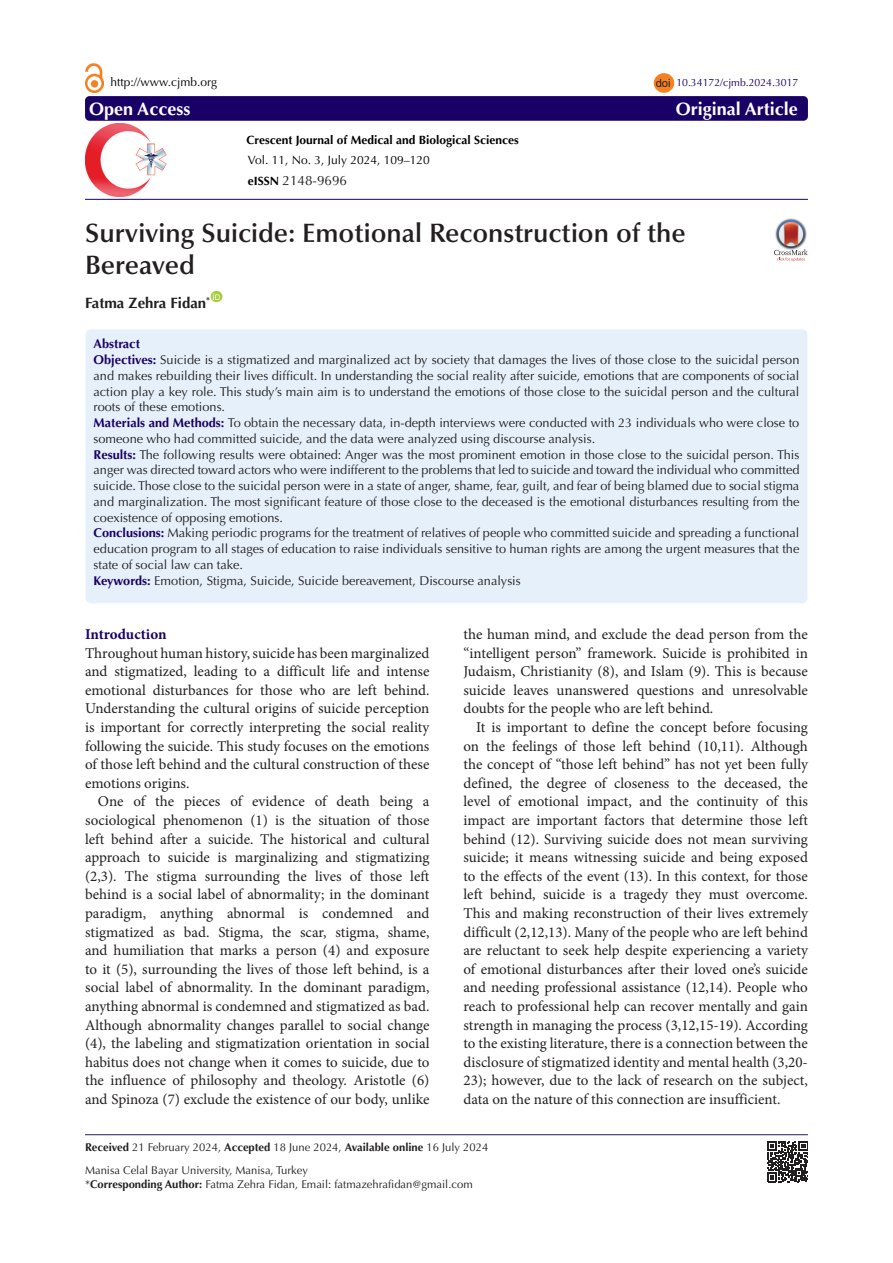
<style>
.page{position:relative;width:893px;height:1263px;background:#fff}
.page>*{position:absolute;margin:0;border:0;box-sizing:border-box;transform-origin:0 0}
.Pa3{font:600 26.7px/31.5px "Optima LT Std";color:#231f20}
.t1{font:700 18px "Optima LT Std";color:#fff}
.t2{font:15px/18.6px "Minion Pro";color:#231f20;text-align:justify}
.t3{font:700 15px "Optima LT Std";color:#231f20}
.t4{font:700 15px "Minion Pro";letter-spacing:-.005em;color:#190066}
.t5{font:13.5px "Optima LT Std";color:#231f20}
.t6{font:12.75px/15.8px "Optima LT Std";color:#231f20;text-align:justify}
.t7{font:700 12.75px "Optima LT Std";color:#190066}
.t8{font:12px "Optima LT Std";color:#000}
.t9{font:700 12px "Optima LT Std";color:#000}
.t10{font:11.25px "Optima LT Std";color:#231f20}
.t11{font:11.25px "Arial";color:#231f20}
.t12{font:10.5px "Optima LT Std";color:#190066}
.t13{font:7.8px "Arial";color:#fff}
.s1{font-weight:700;font-size:12px;color:#000}
.s2{font-weight:700;color:#190066}
.s3{font-weight:700}
</style>
<div class="page">
<div style="left:85px;top:329px;width:723px;height:275px;background:#e6f0fa;border-radius:6px"></div>
<div style="left:211px;top:291px;width:11px;height:11px;background:#a6ce39;border-radius:50%"></div>
<hr style="left:85px;top:1134px;width:723px;height:1px;background:#261d5c">
<svg style="left:767px;top:1141px;width:41px;height:41px"></svg>
<img style="left:784px;top:218px;width:14px;height:2px">
<svg style="left:774px;top:220px;width:34px;height:41px"></svg>
<div style="left:85px;top:96px;width:723px;height:25px;background:#190066;border-radius:4px"></div>
<hr style="left:85px;top:199px;width:723px;height:1px;background:#190066">
<img style="left:85px;top:63px;width:19px;height:30px">
<img style="left:85px;top:124px;width:82px;height:72px">
<div style="left:654px;top:73px;width:20px;height:20px;background:#f58220;border-radius:50%"></div>
<p class="t8" style="left:111px;top:75px;width:108px">http://www.cjmb.org</p>
<p class="t11" style="left:656px;top:75px;width:17px">doi</p>
<p class="t12" style="left:676px;top:76px;width:123px">10.34172/cjmb.2024.3017</p>
<p class="t1" style="left:89px;top:98px;width:103px">Open Access</p>
<p class="t1" style="left:676px;top:98px;width:124px">Original Article</p>
<p class="t9" style="left:247px;top:132px;width:274px">Crescent Journal of Medical and Biological Sciences</p>
<p class="t8" style="left:248px;top:153px;width:183px">Vol. 11, No. 3, July 2024, 109–120</p>
<p class="t5" style="left:248px;top:172px;width:101px"><span class="s1">eISSN</span> 2148-9696</p>
<p class="Pa3" style="left:85px;top:218px;width:602px">Surviving Suicide: Emotional Reconstruction of the<br>Bereaved</p>
<p class="t3" style="left:85px;top:294px;width:127px">Fatma Zehra Fidan<sup>*</sup></p>
<p class="t13" style="left:213px;top:291px;width:9px">ID</p>
<p class="t7" style="left:94px;top:336px;width:48px">Abstract</p>
<p class="t6" style="left:94px;top:352px;width:707px"><span class="s2">Objectives:</span> Suicide is a stigmatized and marginalized act by society that damages the lives of those close to the suicidal person and makes rebuilding their lives difficult. In understanding the social reality after suicide, emotions that are components of social action play a key role. This study’s main aim is to understand the emotions of those close to the suicidal person and the cultural roots of these emotions.</p>
<p class="t6" style="left:94px;top:415px;width:707px"><span class="s2">Materials and Methods:</span> To obtain the necessary data, in-depth interviews were conducted with 23 individuals who were close to someone who had committed suicide, and the data were analyzed using discourse analysis.</p>
<p class="t6" style="left:94px;top:446px;width:707px"><span class="s2">Results:</span> The following results were obtained: Anger was the most prominent emotion in those close to the suicidal person. This anger was directed toward actors who were indifferent to the problems that led to suicide and toward the individual who committed suicide. Those close to the suicidal person were in a state of anger, shame, fear, guilt, and fear of being blamed due to social stigma and marginalization. The most significant feature of those close to the deceased is the emotional disturbances resulting from the coexistence of opposing emotions.</p>
<p class="t6" style="left:94px;top:525px;width:707px"><span class="s2">Conclusions:</span> Making periodic programs for the treatment of relatives of people who committed suicide and spreading a functional education program to all stages of education to raise individuals sensitive to human rights are among the urgent measures that the state of social law can take.</p>
<p class="t6" style="left:94px;top:572px;width:429px"><span class="s2">Keywords:</span> Emotion, Stigma, Suicide, Suicide bereavement, Discourse analysis</p>
<p class="t4" style="left:85px;top:624px;width:83px">Introduction</p>
<p class="t2" style="left:85px;top:644px;width:346px">Throughout human history, suicide has been marginalized and stigmatized, leading to a difficult life and intense emotional disturbances for those who are left behind.<br>Understanding the cultural origins of suicide perception is important for correctly interpreting the social reality following the suicide. This study focuses on the emotions of those left behind and the cultural construction of these emotions origins.</p>
<p class="t2" style="left:85px;top:792px;width:346px;text-indent:13px">One of the pieces of evidence of death being a sociological phenomenon (1) is the situation of those left behind after a suicide. The historical and cultural approach to suicide is marginalizing and stigmatizing (2,3). The stigma surrounding the lives of those left behind is a social label of abnormality; in the dominant paradigm, anything abnormal is condemned and stigmatized as bad. Stigma, the scar, stigma, shame, and humiliation that marks a person (4) and exposure to it (5), surrounding the lives of those left behind, is a social label of abnormality. In the dominant paradigm, anything abnormal is condemned and stigmatized as bad.<br>Although abnormality changes parallel to social change (4), the labeling and stigmatization orientation in social habitus does not change when it comes to suicide, due to the influence of philosophy and theology. Aristotle (6) and Spinoza (7) exclude the existence of our body, unlike</p>
<p class="t2" style="left:463px;top:625px;width:346px">the human mind, and exclude the dead person from the “intelligent person” framework. Suicide is prohibited in Judaism, Christianity (8), and Islam (9). This is because suicide leaves unanswered questions and unresolvable doubts for the people who are left behind.</p>
<p class="t2" style="left:463px;top:718px;width:346px;text-indent:13px">It is important to define the concept before focusing on the feelings of those left behind (10,11). Although the concept of “those left behind” has not yet been fully defined, the degree of closeness to the deceased, the level of emotional impact, and the continuity of this impact are important factors that determine those left behind (12). Surviving suicide does not mean surviving suicide; it means witnessing suicide and being exposed to the effects of the event (13). In this context, for those left behind, suicide is a tragedy they must overcome.<br>This and making reconstruction of their lives extremely difficult (2,12,13). Many of the people who are left behind are reluctant to seek help despite experiencing a variety of emotional disturbances after their loved one’s suicide and needing professional assistance (12,14). People who reach to professional help can recover mentally and gain strength in managing the process (3,12,15-19). According to the existing literature, there is a connection between the disclosure of stigmatized identity and mental health (3,20- 23); however, due to the lack of research on the subject, data on the nature of this connection are insufficient.</p>
<p class="t10" style="left:85px;top:1140px;width:405px"><span class="s3">Received</span> 21 February 2024, <span class="s3">Accepted</span> 18 June 2024, <span class="s3">Available online</span> 16 July 2024</p>
<p class="t10" style="left:85px;top:1163px;width:224px">Manisa Celal Bayar University, Manisa, Turkey</p>
<p class="t10" style="left:85px;top:1178px;width:389px">*<span class="s3">Corresponding Author:</span> Fatma Zehra Fidan, Email: fatmazehrafidan@gmail.com</p>
</div>
